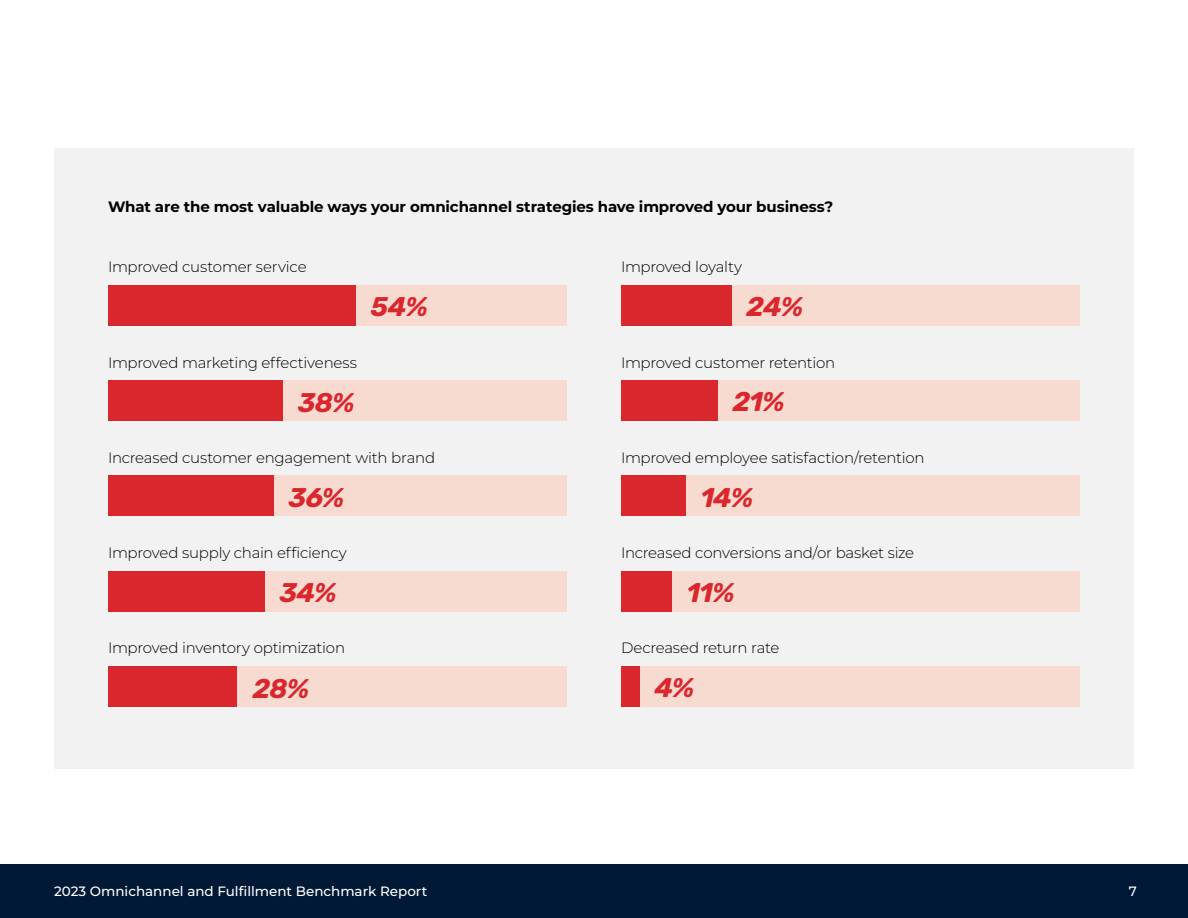
<style>
.page{position:relative;width:1188px;height:918px;background:#fff}
.page>*{position:absolute;margin:0;border:0;box-sizing:border-box;transform-origin:0 0}
.t1{font:italic 700 27px "Rubik";letter-spacing:-.02em;color:#d9272d}
.t2{font:300 15px "Montserrat";letter-spacing:-.015em;color:#000}
.t3{font:700 15px "Montserrat";letter-spacing:-.01em;color:#000}
.t4{font:500 13.5px "Montserrat";color:#fff}
</style>
<div class="page">
<div style="left:0;top:864px;width:1188px;height:54px;background:#001936"></div>
<div style="left:54px;top:148px;width:1080px;height:622px;background:#f2f2f2"></div>
<div style="left:108px;top:285px;width:459px;height:40px;background:#f7dbd0"></div>
<div style="left:108px;top:285px;width:248px;height:40px;background:#d9272d"></div>
<div style="left:108px;top:380px;width:459px;height:40px;background:#f7dbd0"></div>
<div style="left:108px;top:380px;width:174px;height:40px;background:#d9272d"></div>
<div style="left:108px;top:476px;width:459px;height:40px;background:#f7dbd0"></div>
<div style="left:108px;top:476px;width:165px;height:40px;background:#d9272d"></div>
<div style="left:108px;top:571px;width:459px;height:40px;background:#f7dbd0"></div>
<div style="left:108px;top:571px;width:156px;height:40px;background:#d9272d"></div>
<div style="left:108px;top:666px;width:459px;height:40px;background:#f7dbd0"></div>
<div style="left:108px;top:666px;width:129px;height:40px;background:#d9272d"></div>
<div style="left:621px;top:285px;width:459px;height:40px;background:#f7dbd0"></div>
<div style="left:621px;top:285px;width:110px;height:40px;background:#d9272d"></div>
<div style="left:621px;top:380px;width:459px;height:40px;background:#f7dbd0"></div>
<div style="left:621px;top:380px;width:96px;height:40px;background:#d9272d"></div>
<div style="left:621px;top:476px;width:459px;height:40px;background:#f7dbd0"></div>
<div style="left:621px;top:476px;width:64px;height:40px;background:#d9272d"></div>
<div style="left:621px;top:571px;width:459px;height:40px;background:#f7dbd0"></div>
<div style="left:621px;top:571px;width:50px;height:40px;background:#d9272d"></div>
<div style="left:621px;top:666px;width:459px;height:40px;background:#f7dbd0"></div>
<div style="left:621px;top:666px;width:18px;height:40px;background:#d9272d"></div>
<p class="t3" style="left:108px;top:197px;width:727px">What are the most valuable ways your omnichannel strategies have improved your business?</p>
<p class="t2" style="left:108px;top:257px;width:200px">Improved customer service</p>
<p class="t2" style="left:621px;top:257px;width:123px">Improved loyalty</p>
<h1 class="t1" style="left:371px;top:292px;width:59px">54%</h1>
<h1 class="t1" style="left:746px;top:292px;width:59px">24%</h1>
<p class="t2" style="left:108px;top:352px;width:250px">Improved marketing effectiveness</p>
<p class="t2" style="left:621px;top:352px;width:216px">Improved customer retention</p>
<h1 class="t1" style="left:297px;top:388px;width:59px">38%</h1>
<h1 class="t1" style="left:732px;top:387px;width:54px">21%</h1>
<p class="t2" style="left:108px;top:447px;width:329px">Increased customer engagement with brand</p>
<p class="t2" style="left:621px;top:447px;width:305px">Improved employee satisfaction/retention</p>
<h1 class="t1" style="left:288px;top:483px;width:58px">36%</h1>
<h1 class="t1" style="left:701px;top:483px;width:54px">14%</h1>
<p class="t2" style="left:108px;top:543px;width:240px">Improved supply chain efficiency</p>
<p class="t2" style="left:621px;top:543px;width:295px">Increased conversions and/or basket size</p>
<h1 class="t1" style="left:279px;top:578px;width:59px">34%</h1>
<h1 class="t1" style="left:687px;top:578px;width:50px">11%</h1>
<p class="t2" style="left:108px;top:638px;width:239px">Improved inventory optimization</p>
<p class="t2" style="left:621px;top:638px;width:160px">Decreased return rate</p>
<h1 class="t1" style="left:252px;top:673px;width:59px">28%</h1>
<h1 class="t1" style="left:654px;top:673px;width:42px">4%</h1>
<p class="t4" style="left:54px;top:883px;width:375px">2023 Omnichannel and Fulfillment Benchmark Report</p>
<p class="t4" style="left:1129px;top:883px;width:10px">7</p>
</div>
